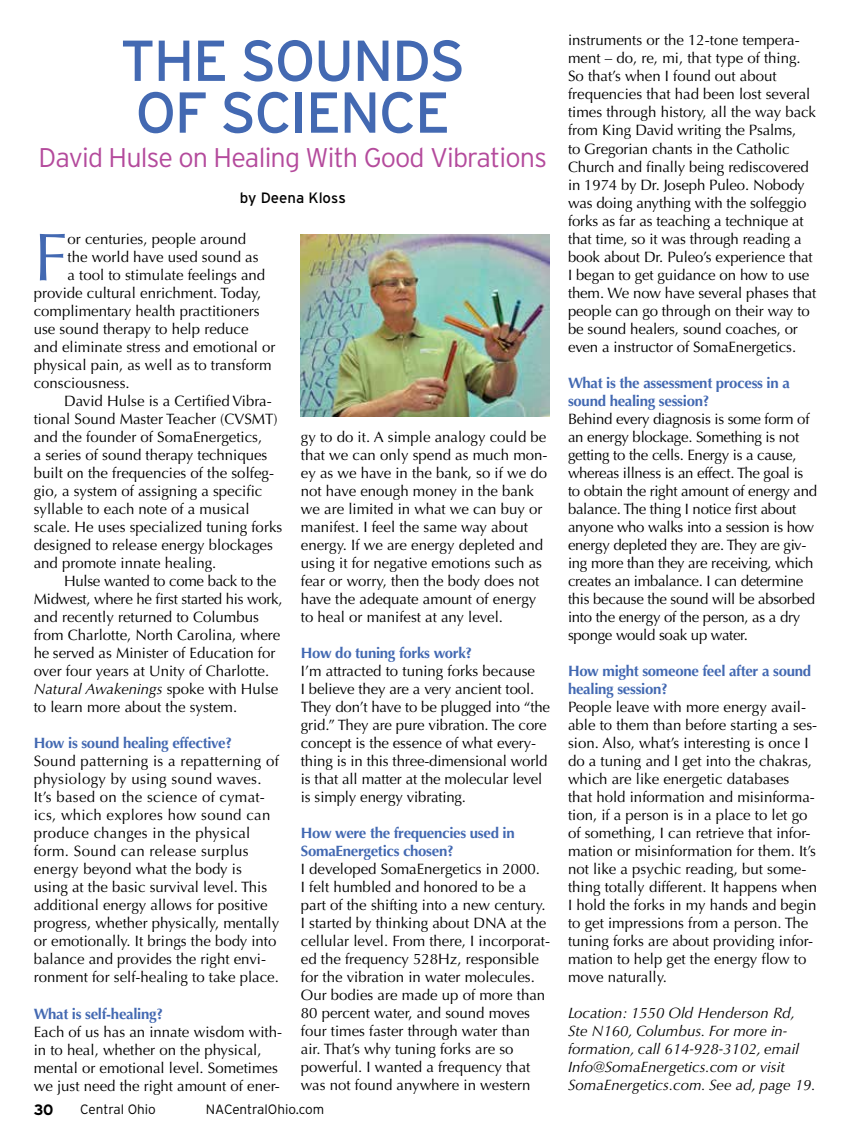
<style>
.page{position:relative;width:851px;height:1148px;background:#fff}
.page>*{position:absolute;margin:0;border:0;box-sizing:border-box;transform-origin:0 0}
.t1{font:67.5px "Optima";color:#4369b2}
.t2{font:57.6px/51.8px "Interstate";letter-spacing:-.03em;color:#4369b2}
.t3{font:300 27px "Interstate";letter-spacing:-.03em;color:#b44a9c}
.t4{font:15px/18px "Optima";color:#000}
.t5{font:15px/18px "Optima";letter-spacing:-.02em;color:#000}
.t6{font:700 15px/18px "Optima";letter-spacing:-.02em;color:#4369b2}
.t7{font:italic 15px/18px "Optima";color:#000}
.t8{font:15px "Interstate";color:#000}
.t9{font:700 15px "Interstate";color:#000}
.t10{font:300 13.5px "Interstate";color:#000}
.s1{font-size:14.4px}
.s2{font-style:normal}
</style>
<div class="page">
<img style="left:301px;top:235px;width:248px;height:181px">
<h2 class="t2" style="left:120px;top:34px;width:346px">THE SOUNDS<br>OF SCIENCE</h2>
<h3 class="t3" style="left:38px;top:142px;width:510px">David Hulse on Healing With Good Vibrations</h3>
<p class="t8" style="left:240px;top:189px;width:108px">by Deena Klo<span class="s1">s</span>s</p>
<h1 class="t1" style="left:34px;top:218px;width:35px">F</h1>
<p class="t4" style="left:68px;top:230px;width:180px">or centuries, people around</p>
<p class="t4" style="left:68px;top:248px;width:192px">the world have used sound as</p>
<p class="t4" style="left:68px;top:266px;width:199px">a tool to stimulate feelings and</p>
<p class="t4" style="left:34px;top:284px;width:229px">provide cultural enrichment. Today,</p>
<p class="t4" style="left:34px;top:302px;width:227px">complimentary health practitioners</p>
<p class="t4" style="left:34px;top:320px;width:216px">use sound therapy to help reduce</p>
<p class="t4" style="left:34px;top:338px;width:243px">and eliminate stress and emotional or</p>
<p class="t4" style="left:34px;top:356px;width:239px">physical pain, as well as to transform</p>
<p class="t4" style="left:34px;top:374px;width:97px">consciousness.</p>
<p class="t4" style="left:64px;top:392px;width:209px">David Hulse is a Certified Vibra-</p>
<p class="t4" style="left:34px;top:410px;width:245px">tional Sound Master Teacher (CVSMT)</p>
<p class="t4" style="left:34px;top:428px;width:230px">and the founder of SomaEnergetics,</p>
<p class="t4" style="left:34px;top:446px;width:235px">a series of sound therapy techniques</p>
<p class="t4" style="left:34px;top:464px;width:242px">built on the frequencies of the solfeg-</p>
<p class="t4" style="left:34px;top:482px;width:230px">gio, a system of assigning a specific</p>
<p class="t4" style="left:34px;top:500px;width:217px">syllable to each note of a musical</p>
<p class="t4" style="left:34px;top:518px;width:250px">scale. He uses specialized tuning forks</p>
<p class="t4" style="left:34px;top:536px;width:240px">designed to release energy blockages</p>
<p class="t4" style="left:34px;top:554px;width:184px">and promote innate healing.</p>
<p class="t5" style="left:64px;top:572px;width:213px">Hulse wanted to come back to the</p>
<p class="t5" style="left:34px;top:590px;width:250px">Midwest, where he first started his work,</p>
<p class="t4" style="left:34px;top:608px;width:227px">and recently returned to Columbus</p>
<p class="t4" style="left:34px;top:626px;width:248px">from Charlotte, North Carolina, where</p>
<p class="t4" style="left:34px;top:644px;width:243px">he served as Minister of Education for</p>
<p class="t4" style="left:34px;top:662px;width:237px">over four years at Unity of Charlotte.</p>
<p class="t7" style="left:34px;top:680px;width:246px">Natural Awakenings <span class="s2">spoke with Hulse</span></p>
<p class="t4" style="left:34px;top:698px;width:205px">to learn more about the system.</p>
<p class="t6" style="left:34px;top:734px;width:200px">How is sound healing effective?</p>
<p class="t4" style="left:34px;top:752px;width:247px">Sound patterning is a repatterning of physiology by using sound waves.<br>It’s based on the science of cymat&shy;ics, which explores how sound can produce changes in the physical form. Sound can release surplus energy beyond what the body is using at the basic survival level. This additional energy allows for positive progress, whether physically, mentally or emotionally. It brings the body into balance and provides the right envi&shy;ronment for self-healing to take place.</p>
<p class="t6" style="left:34px;top:1004px;width:131px">What is self-healing?</p>
<p class="t4" style="left:34px;top:1022px;width:250px">Each of us has an innate wisdom with&shy;in to heal, whether on the physical, mental or emotional level. Sometimes we just need the right amount of ener-</p>
<p class="t4" style="left:301px;top:428px;width:248px">gy to do it. A simple analogy could be that we can only spend as much mon&shy;ey as we have in the bank, so if we do not have enough money in the bank we are limited in what we can buy or manifest. I feel the same way about energy. If we are energy depleted and using it for negative emotions such as fear or worry, then the body does not have the adequate amount of energy to heal or manifest at any level.</p>
<p class="t6" style="left:301px;top:644px;width:173px">How do tuning forks work?</p>
<p class="t4" style="left:301px;top:662px;width:251px">I’m attracted to tuning forks because<br>I believe they are a very ancient tool.<br>They don’t have to be plugged into “the grid.” They are pure vibration. The core concept is the essence of what every&shy;thing is in this three-dimensional world is that all matter at the molecular level is simply energy vibrating.</p>
<p class="t6" style="left:301px;top:824px;width:215px">How were the frequencies used in<br>SomaEnergetics chosen?</p>
<p class="t4" style="left:301px;top:860px;width:250px">I developed SomaEnergetics in 2000.<br>I felt humbled and honored to be a part of the shifting into a new century.<br>I started by thinking about DNA at the cellular level. From there, I incorporat&shy;ed the frequency 528Hz, responsible for the vibration in water molecules.<br>Our bodies are made up of more than 80 percent water, and sound moves four times faster through water than air. That’s why tuning forks are so powerful. I wanted a frequency that was not found anywhere in western</p>
<p class="t9" style="left:34px;top:1101px;width:21px">30</p>
<p class="t10" style="left:80px;top:1101px;width:77px">Central Ohio</p>
<p class="t10" style="left:206px;top:1101px;width:120px">NACentralOhio.com</p>
<p class="t4" style="left:568px;top:32px;width:250px">instruments or the 12-tone tempera&shy;ment – do, re, mi, that type of thing.<br>So that’s when I found out about frequencies that had been lost several times through history, all the way back from King David writing the Psalms,<br>to Gregorian chants in the Catholic Church and finally being rediscovered in 1974 by Dr. Joseph Puleo. Nobody was doing anything with the solfeggio forks as far as teaching a technique at that time, so it was through reading a book about Dr. Puleo’s experience that I began to get guidance on how to use them. We now have several phases that people can go through on their way to be sound healers, sound coaches, or even a instructor of SomaEnergetics.</p>
<p class="t6" style="left:568px;top:374px;width:223px">What is the assessment process in a sound healing session?</p>
<p class="t5" style="left:568px;top:410px;width:251px">Behind every diagnosis is some form of an energy blockage. Something is not getting to the cells. Energy is a cause, whereas illness is an effect. The goal is to obtain the right amount of energy and balance. The thing I notice first about anyone who walks into a session is how energy depleted they are. They are giv&shy;ing more than they are receiving, which creates an imbalance. I can determine this because the sound will be absorbed into the energy of the person, as a dry sponge would soak up water.</p>
<p class="t6" style="left:568px;top:662px;width:244px">How might someone feel after a sound healing session?</p>
<p class="t4" style="left:568px;top:698px;width:251px">People leave with more energy avail&shy;able to them than before starting a ses&shy;sion. Also, what’s interesting is once I do a tuning and I get into the chakras, which are like energetic databases that hold information and misinforma&shy;tion, if a person is in a place to let go of something, I can retrieve that infor&shy;mation or misinformation for them. It’s not like a psychic reading, but some&shy;thing totally different. It happens when I hold the forks in my hands and begin to get impressions from a person. The tuning forks are about providing infor&shy;mation to help get the energy flow to move naturally.</p>
<p class="t7" style="left:568px;top:1004px;width:249px">Location: 1550 Old Henderson Rd, Ste N160, Columbus. For more in&shy;formation, call 614-928-3102, email Info@SomaEnergetics.com or visit SomaEnergetics.com. See ad, page 19.</p>
</div>
